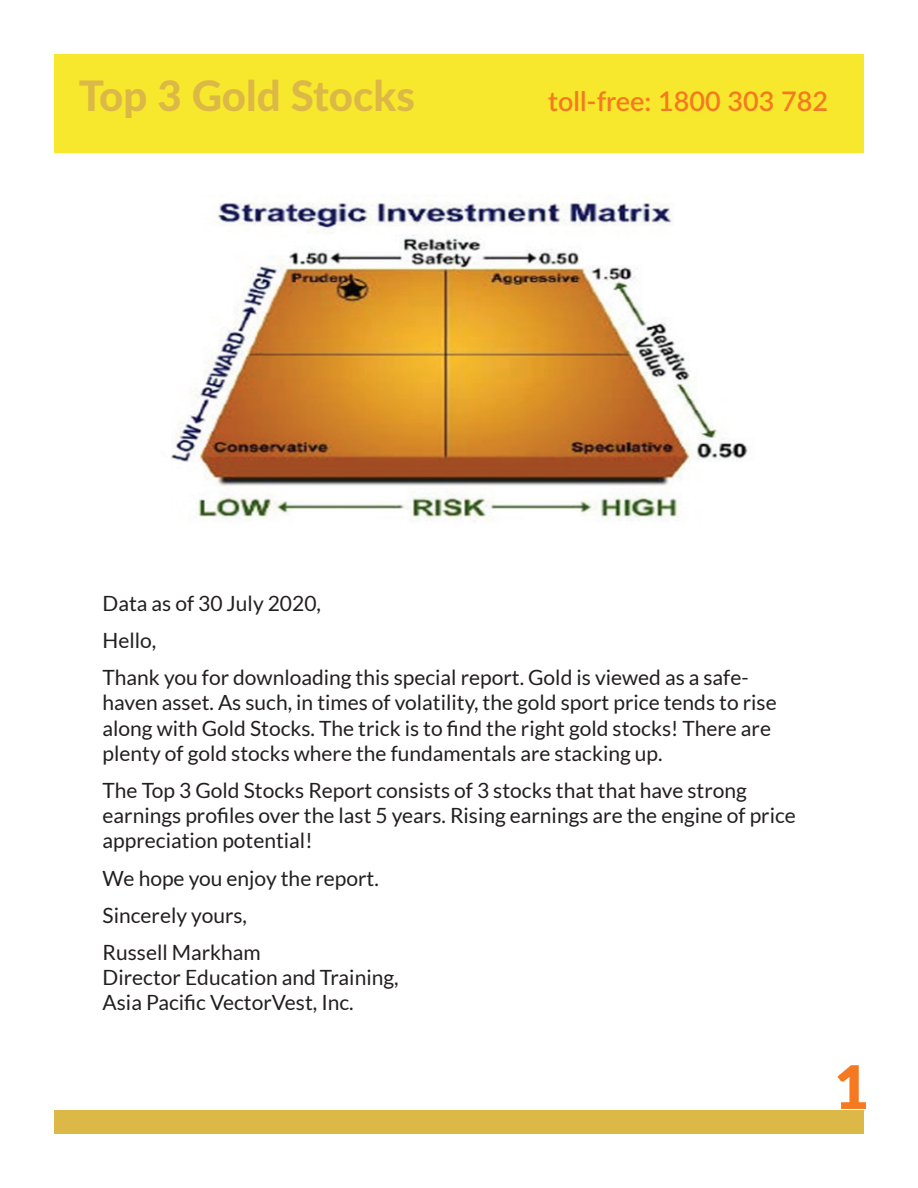
<style>
.page{position:relative;width:918px;height:1188px;background:#fff}
.page>*{position:absolute;margin:0;border:0;box-sizing:border-box;transform-origin:0 0}
.t1{font:900 60px "Lato";color:#f47921}
.t2{font:800 42px "Lato";color:#dcb847}
.t3{font:600 27px "Lato";color:#f47921}
.t4{font:21px/25.2px "Lato";color:#231f20}
</style>
<div class="page">
<div style="left:54px;top:54px;width:810px;height:99px;background:#f8e82d"></div>
<div style="left:54px;top:1110px;width:810px;height:24px;background:#dcb847"></div>
<img style="left:171px;top:195px;width:577px;height:327px">
<h2 class="t2" style="left:79px;top:65px;width:338px">Top 3 Gold Stocks</h2>
<p class="t3" style="left:548px;top:82px;width:281px">toll-free: 1800 303 782</p>
<p class="t4" style="left:103px;top:585px;width:648px;line-height:37.2px">Data as of 30 July 2020,<br>Hello,<br>Thank you for downloading this special report. Gold is viewed as a safe-</p>
<p class="t4" style="left:103px;top:690px;width:676px">haven asset. As such, in times of volatility, the gold sport price tends to rise along with Gold Stocks. The trick is to find the right gold stocks! There are plenty of gold stocks where the fundamentals are stacking up.</p>
<p class="t4" style="left:103px;top:778px;width:695px">The Top 3 Gold Stocks Report consists of 3 stocks that that have strong earnings profiles over the last 5 years. Rising earnings are the engine of price appreciation potential!</p>
<p class="t4" style="left:103px;top:859px;width:278px;line-height:37.2px">We hope you enjoy the report.<br>Sincerely yours,<br>Russell Markham</p>
<p class="t4" style="left:103px;top:965px;width:297px">Director Education and Training,<br>Asia Pacific VectorVest, Inc.</p>
<h1 class="t1" style="left:833px;top:1052px;width:36px">1</h1>
</div>
